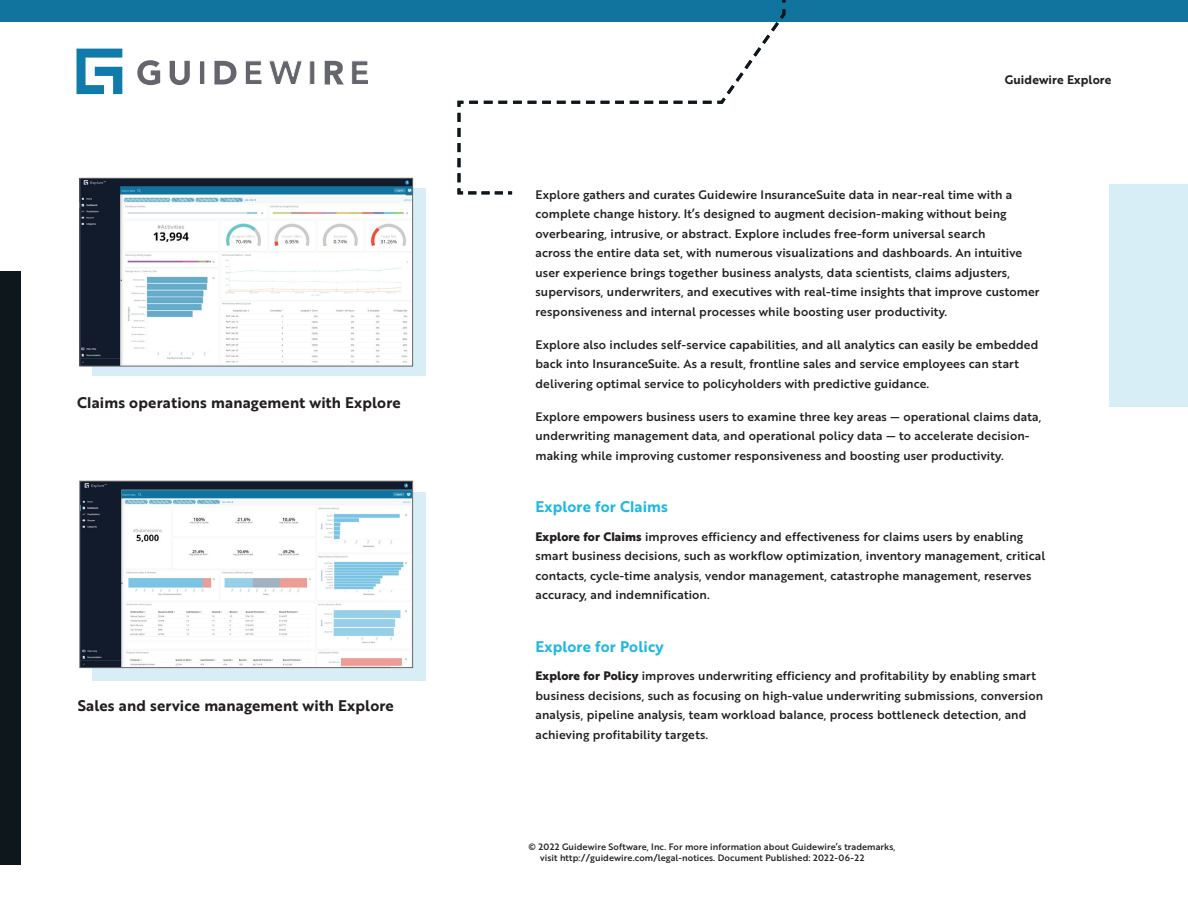
<style>
.page{position:relative;width:1188px;height:918px;background:#fff}
.page>*{position:absolute;margin:0;border:0;box-sizing:border-box;transform-origin:0 0}
.t1{font:15px "Brother 1816 Bold";letter-spacing:.01em;color:#231f20}
.t2{font:15px "Brother 1816 Bold";letter-spacing:.01em;color:#20b8e1}
.t3{font:12px/19.5px "Brother 1816 Medium";letter-spacing:.01em;color:#231f20}
.t4{font:12px "Brother 1816 Bold";letter-spacing:.01em;color:#231f20}
.t5{font:9px/10.8px "Brother 1816 Medium";letter-spacing:.01em;color:#231f20}
.s1{font-family:"Brother 1816 Extra";font-weight:700}
</style>
<div class="page">
<svg style="left:137px;top:60px;width:23px;height:25px"></svg>
<svg style="left:170px;top:61px;width:20px;height:24px"></svg>
<div style="left:199px;top:61px;width:6px;height:24px;background:#65666d"></div>
<div style="left:199px;top:61px;width:6px;height:24px;border:1px solid #fff"></div>
<svg style="left:214px;top:61px;width:22px;height:24px"></svg>
<svg style="left:245px;top:61px;width:17px;height:23px"></svg>
<svg style="left:269px;top:61px;width:33px;height:24px"></svg>
<div style="left:310px;top:61px;width:5px;height:24px;background:#65666d"></div>
<div style="left:310px;top:61px;width:5px;height:24px;border:1px solid #fff"></div>
<svg style="left:325px;top:61px;width:19px;height:24px"></svg>
<svg style="left:352px;top:61px;width:16px;height:23px"></svg>
<svg style="left:77px;top:49px;width:45px;height:45px"></svg>
<div style="left:0;top:0;width:1188px;height:22px;background:#11749e"></div>
<div style="left:1109px;top:184px;width:79px;height:223px;background:#d8eef7"></div>
<div style="left:0;top:271px;width:21px;height:594px;background:#0e171b"></div>
<svg style="left:457px;top:0;width:329px;height:195px"></svg>
<div style="left:92px;top:189px;width:333px;height:187px;background:#d8eef7"></div>
<img style="left:82px;top:180px;width:329px;height:184px">
<div style="left:80px;top:178px;width:333px;height:188px;border:1px solid #666766"></div>
<div style="left:92px;top:492px;width:333px;height:188px;background:#d8eef7"></div>
<img style="left:82px;top:483px;width:329px;height:183px">
<div style="left:80px;top:481px;width:333px;height:187px;border:1px solid #666766"></div>
<p class="t1" style="left:77px;top:391px;width:325px">Claims operations management with Explore</p>
<p class="t1" style="left:78px;top:694px;width:318px">Sales and service management with Explore</p>
<p class="t4" style="left:1005px;top:70px;width:108px">Guidewire Explore</p>
<p class="t3" style="left:536px;top:184px;width:506px">Explore gathers and curates Guidewire InsuranceSuite data in near-real time with a complete change history. It’s designed to augment decision-making without being overbearing, intrusive, or abstract. Explore includes free-form universal search<br>across the entire data set, with numerous visualizations and dashboards. An intuitive user experience brings together business analysts, data scientists, claims adjusters, supervisors, underwriters, and executives with real-time insights that improve customer responsiveness and internal processes while boosting user productivity.</p>
<p class="t3" style="left:536px;top:334px;width:504px">Explore also includes self-service capabilities, and all analytics can easily be embedded back into InsuranceSuite. As a result, frontline sales and service employees can start delivering optimal service to policyholders with predictive guidance.</p>
<p class="t3" style="left:536px;top:406px;width:507px">Explore empowers business users to examine three key areas — operational claims data, underwriting management data, and operational policy data — to accelerate decision&shy;making while improving customer responsiveness and boosting user productivity.</p>
<p class="t2" style="left:536px;top:496px;width:134px">Explore for Claims</p>
<p class="t3" style="left:536px;top:526px;width:511px"><span class="s1">Explore for Claims</span> improves efficiency and effectiveness for claims users by enabling smart business decisions, such as workflow optimization, inventory management, critical contacts, cycle-time analysis, vendor management, catastrophe management, reserves accuracy, and indemnification.</p>
<p class="t2" style="left:536px;top:635px;width:130px">Explore for Policy</p>
<p class="t3" style="left:536px;top:666px;width:509px"><span class="s1">Explore for Policy</span> improves underwriting efficiency and profitability by enabling smart business decisions, such as focusing on high-value underwriting submissions, conversion analysis, pipeline analysis, team workload balance, process bottleneck detection, and achieving profitability targets.</p>
<p class="t5" style="left:540px;top:841px;width:357px;text-indent:-12px">© 2022 Guidewire Software, Inc. For more information about Guidewire’s trademarks, visit http://guidewire.com/legal-notices. Document Published: 2022-06-22</p>
</div>
